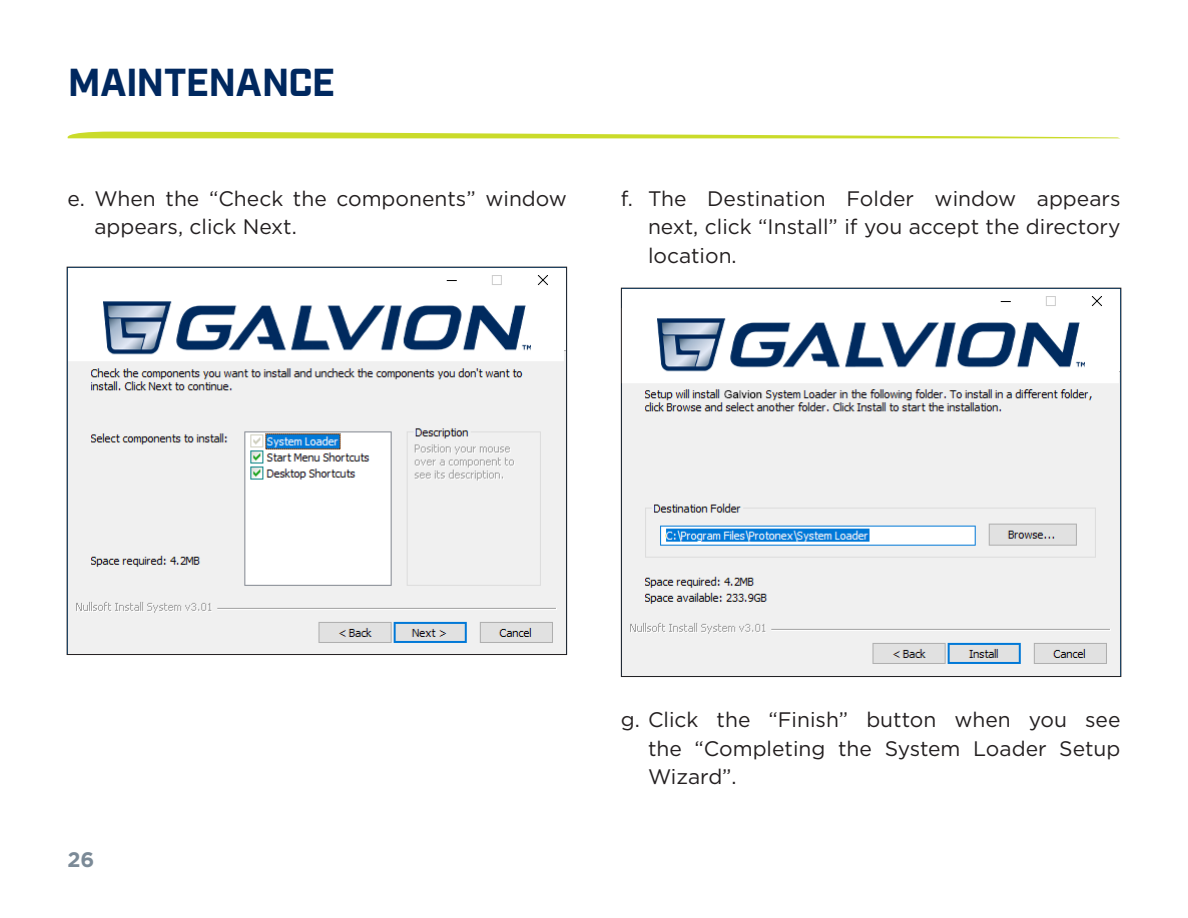
<style>
.page{position:relative;width:1188px;height:918px;background:#fff}
.page>*{position:absolute;margin:0;border:0;box-sizing:border-box;transform-origin:0 0}
.t1{font:700 39px "Industry";letter-spacing:-.01em;color:#00285f}
.t2{font:21px/28.5px "Gotham";color:#231f20;text-align:justify}
.t3{font:700 21px "Gotham";color:#7b8a97}
</style>
<div class="page">
<img style="left:69px;top:275px;width:496px;height:378px">
<img style="left:623px;top:296px;width:496px;height:379px">
<svg style="left:67px;top:132px;width:1052px;height:6px"></svg>
<h1 class="t1" style="left:68px;top:59px;width:269px">MAINTENANCE</h1>
<p class="t2" style="left:95px;top:184px;width:474px;text-indent:-27px">e. When the “Check the components” window appears, click Next.</p>
<p class="t2" style="left:648px;top:184px;width:474px;text-indent:-27px">f. The Destination Folder window appears next, click “Install” if you accept the directory location.</p>
<p class="t3" style="left:68px;top:846px;width:28px">26</p>
<p class="t2" style="left:648px;top:705px;width:474px;text-indent:-27px">g. Click the “Finish” button when you see the “Completing the System Loader Setup Wizard”.</p>
</div>
